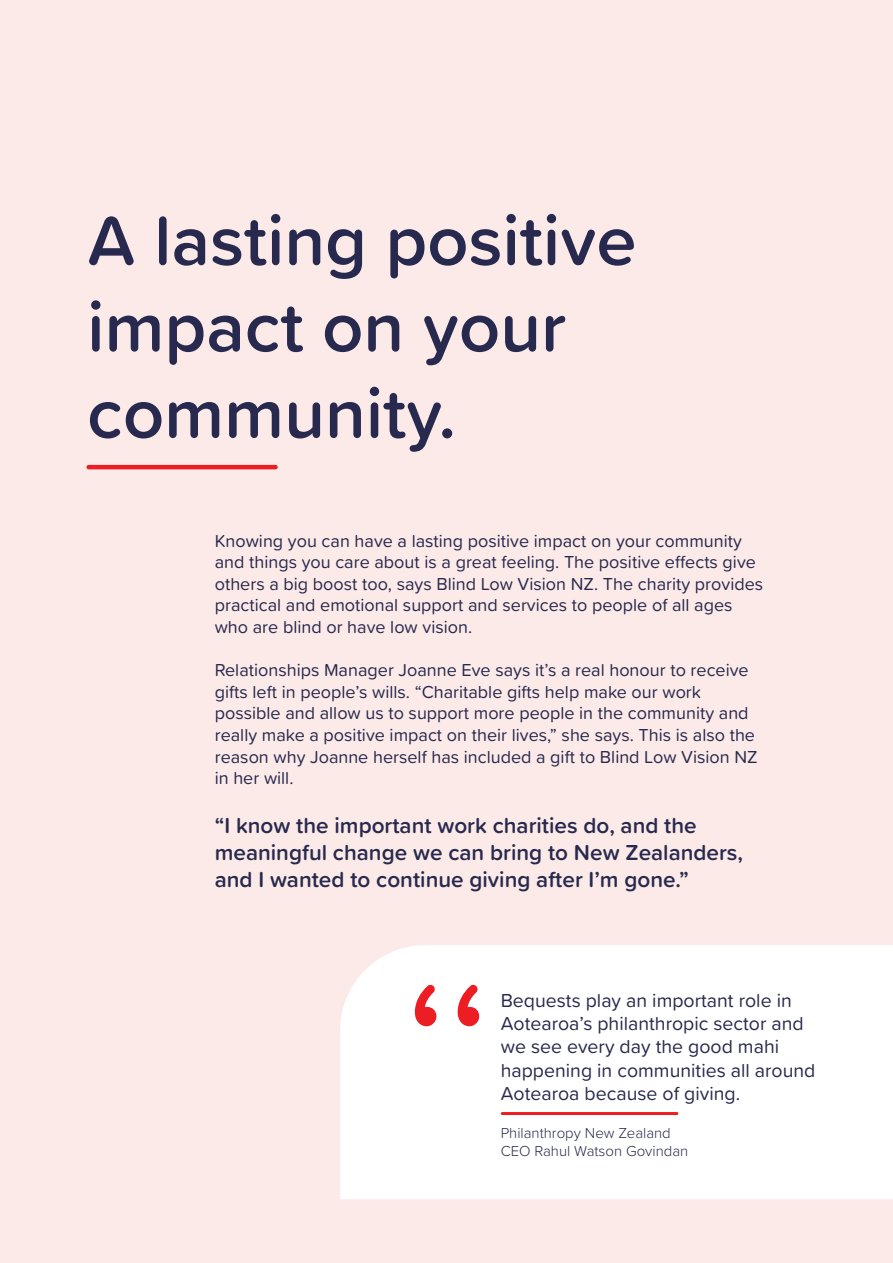
<style>
.page{position:relative;width:893px;height:1263px;background:#fbeae7}
.page>*{position:absolute;margin:0;border:0;box-sizing:border-box;transform-origin:0 0}
.t1{font:186px "Proxima Soft";color:#ed1d24}
.t2{font:600 72px/86.4px "Proxima Soft";color:#28294e}
.t3{font:600 22.5px/27px "Proxima Soft";color:#28294e}
.t4{font:19.5px/23.4px "Proxima Soft";color:#28294e}
.t5{font:18px/21.6px "Proxima Soft";color:#28294e}
.t6{font:300 15px/18px "Proxima Soft";color:#28294e}
</style>
<div class="page">
<hr style="left:89px;top:465px;width:187px;height:4px;background:#ed1d24">
<div style="left:340px;top:945px;width:553px;height:254px;background:#fff"></div>
<hr style="left:502px;top:1112px;width:175px;height:3px;background:#ed1d24">
<h2 class="t2" style="left:87px;top:195px;width:551px">A lasting positive impact on your community.</h2>
<p class="t5" style="left:215px;top:529px;width:550px">Knowing you can have a lasting positive impact on your community and things you care about is a great feeling. The positive effects give others a big boost too, says Blind Low Vision NZ. The charity provides practical and emotional support and services to people of all ages who are blind or have low vision.</p>
<p class="t5" style="left:215px;top:658px;width:544px">Relationships Manager Joanne Eve says it’s a real honour to receive gifts left in people’s wills. “Charitable gifts help make our work possible and allow us to support more people in the community and really make a positive impact on their lives,” she says. This is also the reason why Joanne herself has included a gift to Blind Low Vision NZ in her will.</p>
<p class="t3" style="left:215px;top:811px;width:530px">“I know the important work charities do, and the meaningful change we can bring to New Zealanders, and I wanted to continue giving after I’m gone.”</p>
<h1 class="t1" style="left:406px;top:909px;width:87px">‘‘</h1>
<p class="t4" style="left:501px;top:987px;width:316px">Bequests play an important role in Aotearoa’s philanthropic sector and we see every day the good mahi happening in communities all around Aotearoa because of giving.</p>
<p class="t6" style="left:501px;top:1123px;width:189px">Philanthropy New Zealand<br>CEO Rahul Watson Govindan</p>
</div>
